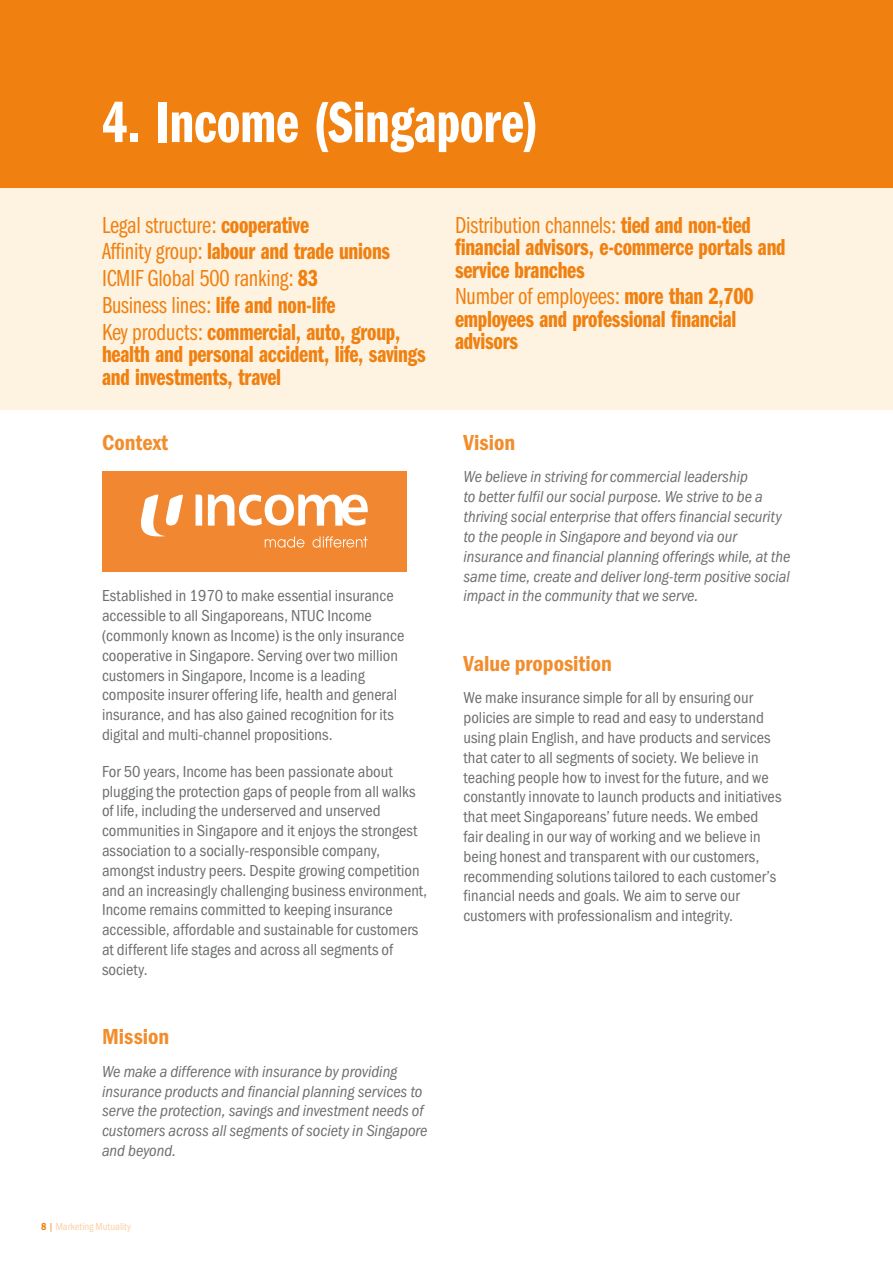
<style>
.page{position:relative;width:893px;height:1263px;background:#fff}
.page>*{position:absolute;margin:0;border:0;box-sizing:border-box;transform-origin:0 0}
.t1{font:60px "Franklin Gothic URW Com Dem";color:#fff}
.t2{font:24px/22.5px "Franklin Gothic URW Com Dem";letter-spacing:-.01em;color:#f0800f}
.t3{font:24px "Franklin Gothic URW Com Boo";letter-spacing:-.01em;color:#f0800f}
.t4{font:22.5px "Franklin Gothic URW Con Dem";color:#f28d2d}
.t5{font:16.5px/19.8px "Franklin Gothic URW Con Boo";color:#6d6f71}
.t6{font:16.5px/19.8px "Franklin Gothic URW Con Boo Ita";color:#6d6f71}
.t7{font:10.5px "Franklin Gothic URW Con Boo";color:#fbcfa5}
.s1{font-family:"Franklin Gothic URW Com Dem"}
.s2{font-family:"Franklin Gothic URW Com Boo"}
.s3{font-family:"Franklin Gothic URW Con Dem";color:#f0800f}
.s4{color:#f0800f}
</style>
<div class="page">
<div style="left:0;top:187px;width:893px;height:223px;background:#fef2e1"></div>
<div style="left:0;top:0;width:893px;height:187px;background:#f0800f"></div>
<div style="left:102px;top:471px;width:305px;height:100px;background:#f18731"></div>
<svg style="left:141px;top:494px;width:42px;height:43px"></svg>
<svg style="left:196px;top:495px;width:172px;height:31px"></svg>
<svg style="left:265px;top:536px;width:103px;height:12px"></svg>
<h1 class="t1" style="left:102px;top:80px;width:438px">4. Income (Singapore)</h1>
<h2 class="t3" style="left:102px;top:208px;width:208px">Legal structure: <span class="s1">cooperative</span></h2>
<h2 class="t2" style="left:102px;top:239px;width:290px"><span class="s2">Affinity group:</span> labour and trade unions</h2>
<h2 class="t3" style="left:102px;top:262px;width:218px">ICMIF Global 500 ranking: <span class="s1">83</span></h2>
<h2 class="t2" style="left:102px;top:290px;width:300px;line-height:26.7px"><span class="s2">Business lines:</span> life and non-life<br><span class="s2">Key products:</span> commercial, auto, group,</h2>
<h2 class="t2" style="left:102px;top:342px;width:325px">health and personal accident, life, savings and investments, travel</h2>
<h3 class="t4" style="left:102px;top:427px;width:68px">Context</h3>
<p class="t5" style="left:102px;top:586px;width:304px">Established in 1970 to make essential insurance accessible to all Singaporeans, NTUC Income (commonly known as Income) is the only insurance cooperative in Singapore. Serving over two million customers in Singapore, Income is a leading composite insurer offering life, health and general insurance, and has also gained recognition for its digital and multi-channel propositions.</p>
<p class="t5" style="left:102px;top:761px;width:327px">For 50 years, Income has been passionate about plugging the protection gaps of people from all walks of life, including the underserved and unserved communities in Singapore and it enjoys the strongest association to a socially-responsible company, amongst industry peers. Despite growing competition and an increasingly challenging business environment, Income remains committed to keeping insurance accessible, affordable and sustainable for customers at different life stages and across all segments of society.</p>
<h3 class="t4" style="left:102px;top:1022px;width:69px">Mission</h3>
<p class="t6" style="left:102px;top:1062px;width:327px">We make a difference with insurance by providing insurance products and financial planning services to serve the protection, savings and investment needs of customers across all segments of society in Singapore and beyond.</p>
<p class="t7" style="left:41px;top:1220px;width:91px"><span class="s3">8</span> <span class="s4">|</span> Marketing Mutuality</p>
<h2 class="t3" style="left:455px;top:208px;width:297px">Distribution channels: <span class="s1">tied and non-tied</span></h2>
<h2 class="t2" style="left:455px;top:234px;width:332px">financial advisors, e-commerce portals and service branches</h2>
<h2 class="t3" style="left:455px;top:280px;width:300px">Number of employees: <span class="s1">more than 2,700</span></h2>
<h2 class="t2" style="left:455px;top:306px;width:283px">employees and professional financial advisors</h2>
<h3 class="t4" style="left:463px;top:427px;width:53px">Vision</h3>
<p class="t6" style="left:463px;top:467px;width:328px">We believe in striving for commercial leadership<br>to better fulfil our social purpose. We strive to be a thriving social enterprise that offers financial security to the people in Singapore and beyond via our insurance and financial planning offerings while, at the same time, create and deliver long-term positive social impact in the community that we serve.</p>
<h3 class="t4" style="left:463px;top:648px;width:150px">Value proposition</h3>
<p class="t5" style="left:463px;top:688px;width:320px">We make insurance simple for all by ensuring our policies are simple to read and easy to understand using plain English, and have products and services that cater to all segments of society. We believe in teaching people how to invest for the future, and we constantly innovate to launch products and initiatives that meet Singaporeans’ future needs. We embed fair dealing in our way of working and we believe in being honest and transparent with our customers, recommending solutions tailored to each customer’s financial needs and goals. We aim to serve our customers with professionalism and integrity.</p>
</div>
